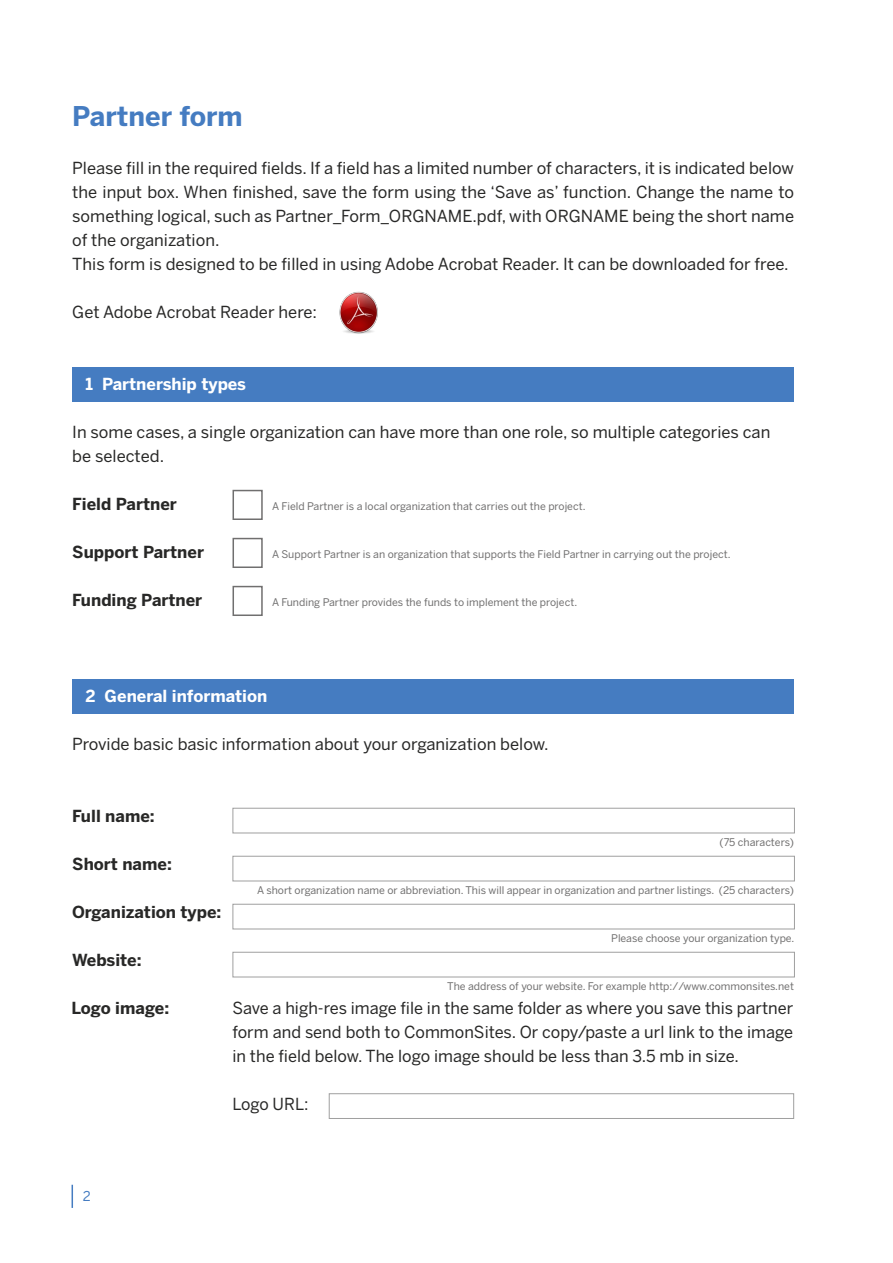
<style>
.page{position:relative;width:893px;height:1263px;background:#fff}
.page>*{position:absolute;margin:0;border:0;box-sizing:border-box;transform-origin:0 0}
.t1{font:700 27px "Benton Sans";color:#457cc1}
.t2{font:16.5px/24px "Benton Sans";color:#282827}
.t3{font:700 16.5px "Benton Sans";color:#282827}
.t4{font:700 16.5px "Benton Sans";color:#fff}
.t5{font:13.5px "Benton Sans";color:#457cc1}
.t6{font:10.5px "Benton Sans";color:#706f6f}
</style>
<div class="page">
<div style="left:233px;top:490px;width:30px;height:30px;border:2px solid #706f6f"></div>
<div style="left:233px;top:538px;width:30px;height:30px;border:2px solid #706f6f"></div>
<div style="left:233px;top:586px;width:30px;height:30px;border:2px solid #706f6f"></div>
<div style="left:72px;top:367px;width:722px;height:34px;background:#457cc1"></div>
<svg style="left:72px;top:1185px;width:1px;height:23px"></svg>
<img style="left:339px;top:291px;width:39px;height:43px">
<svg style="left:232px;top:807px;width:563px;height:27px"></svg>
<div style="left:72px;top:679px;width:722px;height:34px;background:#457cc1"></div>
<svg style="left:232px;top:855px;width:563px;height:27px"></svg>
<svg style="left:232px;top:951px;width:563px;height:27px"></svg>
<svg style="left:328px;top:1093px;width:466px;height:26px"></svg>
<svg style="left:232px;top:903px;width:563px;height:27px"></svg>
<h1 class="t1" style="left:72px;top:100px;width:172px">Partner form</h1>
<p class="t2" style="left:72px;top:156px;width:723px">Please fill in the required fields. If a field has a limited number of characters, it is indicated below the input box. When finished, save the form using the ‘Save as’ function. Change the name to something logical, such as Partner_Form_ORGNAME.pdf, with ORGNAME being the short name of the organization.<br>This form is designed to be filled in using Adobe Acrobat Reader. It can be downloaded for free.</p>
<p class="t2" style="left:72px;top:300px;width:246px">Get Adobe Acrobat Reader here:</p>
<p class="t4" style="left:86px;top:374px;width:162px">1 Partnership types</p>
<p class="t2" style="left:72px;top:420px;width:700px">In some cases, a single organization can have more than one role, so multiple categories can be selected.</p>
<p class="t3" style="left:72px;top:494px;width:106px">Field Partner</p>
<p class="t3" style="left:72px;top:542px;width:133px">Support Partner</p>
<p class="t3" style="left:72px;top:590px;width:131px">Funding Partner</p>
<p class="t6" style="left:272px;top:500px;width:315px">A Field Partner is a local organization that carries out the project.</p>
<p class="t6" style="left:272px;top:548px;width:460px">A Support Partner is an organization that supports the Field Partner in carrying out the project.</p>
<p class="t6" style="left:272px;top:596px;width:307px">A Funding Partner provides the funds to implement the project.</p>
<p class="t4" style="left:86px;top:686px;width:183px">2 General information</p>
<p class="t2" style="left:72px;top:732px;width:478px">Provide basic basic information about your organization below.</p>
<p class="t3" style="left:72px;top:806px;width:84px">Full name:</p>
<p class="t3" style="left:72px;top:854px;width:101px">Short name:</p>
<p class="t3" style="left:72px;top:902px;width:151px">Organization type:</p>
<p class="t3" style="left:72px;top:950px;width:71px">Website:</p>
<p class="t3" style="left:72px;top:998px;width:99px">Logo image:</p>
<p class="t2" style="left:233px;top:996px;width:562px;text-align:justify">Save a high-res image file in the same folder as where you save this partner form and send both to CommonSites. Or copy/paste a url link to the image in the field below. The logo image should be less than 3.5 mb in size.</p>
<p class="t2" style="left:233px;top:1092px;width:78px">Logo URL:</p>
<p class="t6" style="left:720px;top:836px;width:76px">(75 characters)</p>
<p class="t6" style="left:257px;top:884px;width:538px">A short organization name or abbreviation. This will appear in organization and partner listings. (25 characters)</p>
<p class="t6" style="left:611px;top:932px;width:185px">Please choose your organization type.</p>
<p class="t6" style="left:447px;top:980px;width:348px">The address of your website. For example http://www.commonsites.net</p>
<p class="t5" style="left:83px;top:1188px;width:9px">2</p>
</div>
